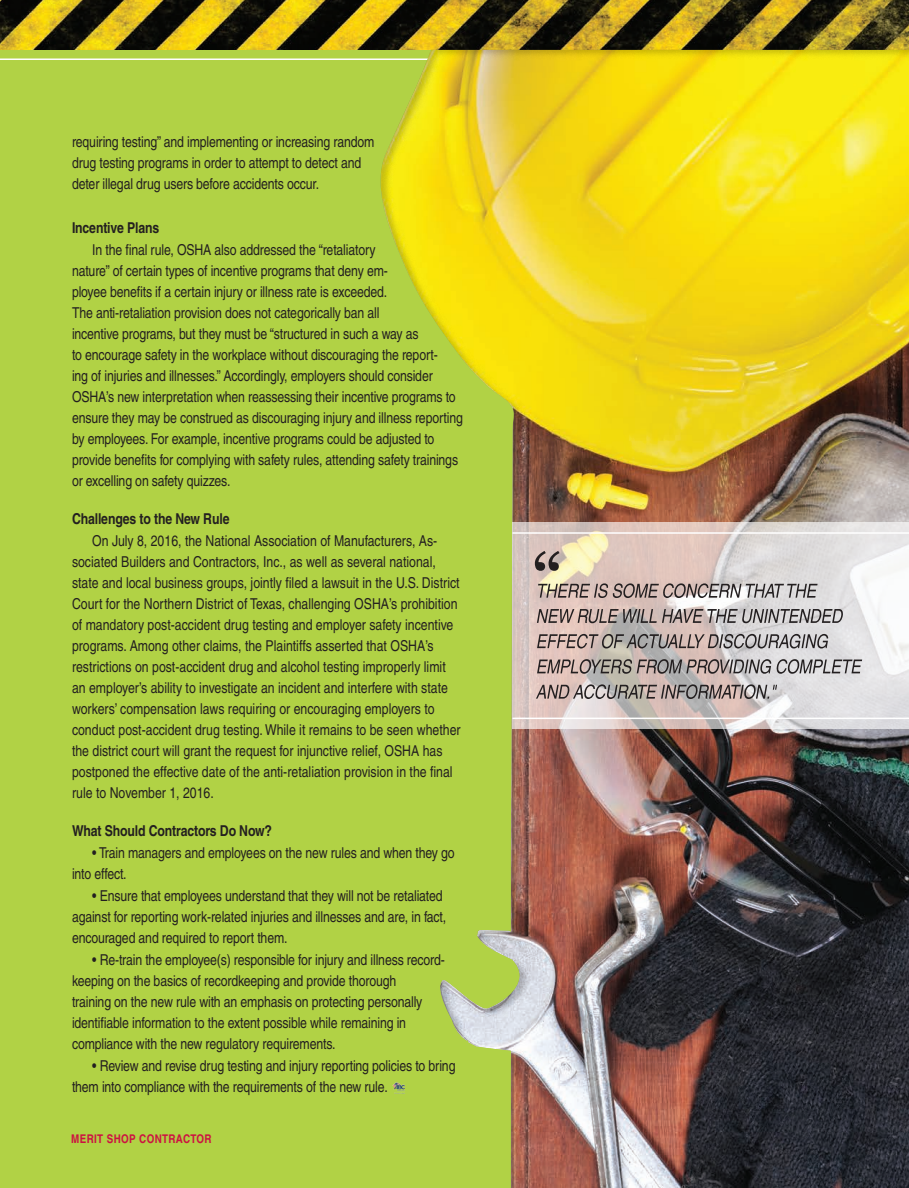
<style>
.page{position:relative;width:909px;height:1188px;background:#fff}
.page>*{position:absolute;margin:0;border:0;box-sizing:border-box;transform-origin:0 0}
.t1{font:condensed 15px/21px "Helvetica";letter-spacing:-.01em;color:#231f20}
.t2{font:700 condensed 15px "Helvetica";letter-spacing:-.01em;color:#231f20}
.t3{font:700 condensed 12px "Helvetica";letter-spacing:.03em;color:#cd1141}
</style>
<div class="page">
<div style="left:0;top:40px;width:909px;height:1148px;background:#b1d245"></div>
<img style="left:0;top:0;width:909px;height:50px">
<hr style="left:0;top:58px;width:909px;height:2px;background:#fff">
<div style="left:345px;top:47px;width:564px;height:1141px;background:#231f20;opacity:.23"></div>
<svg style="left:512px;top:522px;width:397px;height:207px;background:#dfd5d1"></svg>
<svg style="left:535px;top:551px;width:24px;height:20px"></svg>
<svg style="left:536px;top:684px;width:241px;height:15px;background:#9b918e"></svg>
<svg style="left:537px;top:659px;width:325px;height:15px;background:#9b9391"></svg>
<svg style="left:537px;top:634px;width:291px;height:15px;background:#9e9492"></svg>
<svg style="left:537px;top:609px;width:306px;height:14px;background:#9c9290"></svg>
<svg style="left:538px;top:583px;width:280px;height:15px;background:#a69a97"></svg>
<hr style="left:512px;top:718px;width:397px;height:1px;background:#fff">
<hr style="left:512px;top:532px;width:397px;height:2px;background:#fff">
<p class="t1" style="left:72px;top:131px;width:304px">requiring testing” and implementing or increasing random drug testing programs in order to attempt to detect and deter illegal drug users before accidents occur.</p>
<p class="t2" style="left:72px;top:218px;width:89px">Incentive Plans</p>
<p class="t1" style="left:72px;top:239px;width:392px;text-indent:20px">In the final rule, OSHA also addressed the “retaliatory<br>nature” of certain types of incentive programs that deny em-<br>ployee benefits if a certain injury or illness rate is exceeded.<br>The anti-retaliation provision does not categorically ban all<br>incentive programs, but they must be “structured in such a way as<br>to encourage safety in the workplace without discouraging the report-<br>ing of injuries and illnesses.” Accordingly, employers should consider OSHA’s new interpretation when reassessing their incentive programs to ensure they may be construed as discouraging injury and illness reporting by employees. For example, incentive programs could be adjusted to provide benefits for complying with safety rules, attending safety trainings or excelling on safety quizzes.</p>
<p class="t2" style="left:72px;top:509px;width:159px">Challenges to the New Rule</p>
<p class="t1" style="left:72px;top:530px;width:390px;text-indent:20px">On July 8, 2016, the National Association of Manufacturers, As&shy;sociated Builders and Contractors, Inc., as well as several national, state and local business groups, jointly filed a lawsuit in the U.S. District Court for the Northern District of Texas, challenging OSHA’s prohibition of mandatory post-accident drug testing and employer safety incentive programs. Among other claims, the Plaintiffs asserted that OSHA’s restrictions on post-accident drug and alcohol testing improperly limit an employer’s ability to investigate an incident and interfere with state workers’ compensation laws requiring or encouraging employers to conduct post-accident drug testing. While it remains to be seen whether the district court will grant the request for injunctive relief, OSHA has postponed the effective date of the anti-retaliation provision in the final rule to November 1, 2016.</p>
<p class="t2" style="left:72px;top:821px;width:202px">What Should Contractors Do Now?</p>
<p class="t1" style="left:72px;top:842px;width:384px;text-indent:20px">• Train managers and employees on the new rules and when they go into effect.</p>
<p class="t1" style="left:72px;top:885px;width:376px;text-indent:20px">• Ensure that employees understand that they will not be retaliated against for reporting work-related injuries and illnesses and are, in fact, encouraged and required to report them.</p>
<p class="t1" style="left:72px;top:949px;width:374px;text-indent:20px">• Re-train the employee(s) responsible for injury and illness record&shy;keeping on the basics of recordkeeping and provide thorough<br>training on the new rule with an emphasis on protecting personally identifiable information to the extent possible while remaining in compliance with the new regulatory requirements.</p>
<p class="t1" style="left:72px;top:1055px;width:385px;text-indent:20px">• Review and revise drug testing and injury reporting policies to bring them into compliance with the requirements of the new rule.</p>
<p class="t3" style="left:71px;top:1132px;width:142px">MERIT SHOP CONTRACTOR</p>
</div>
